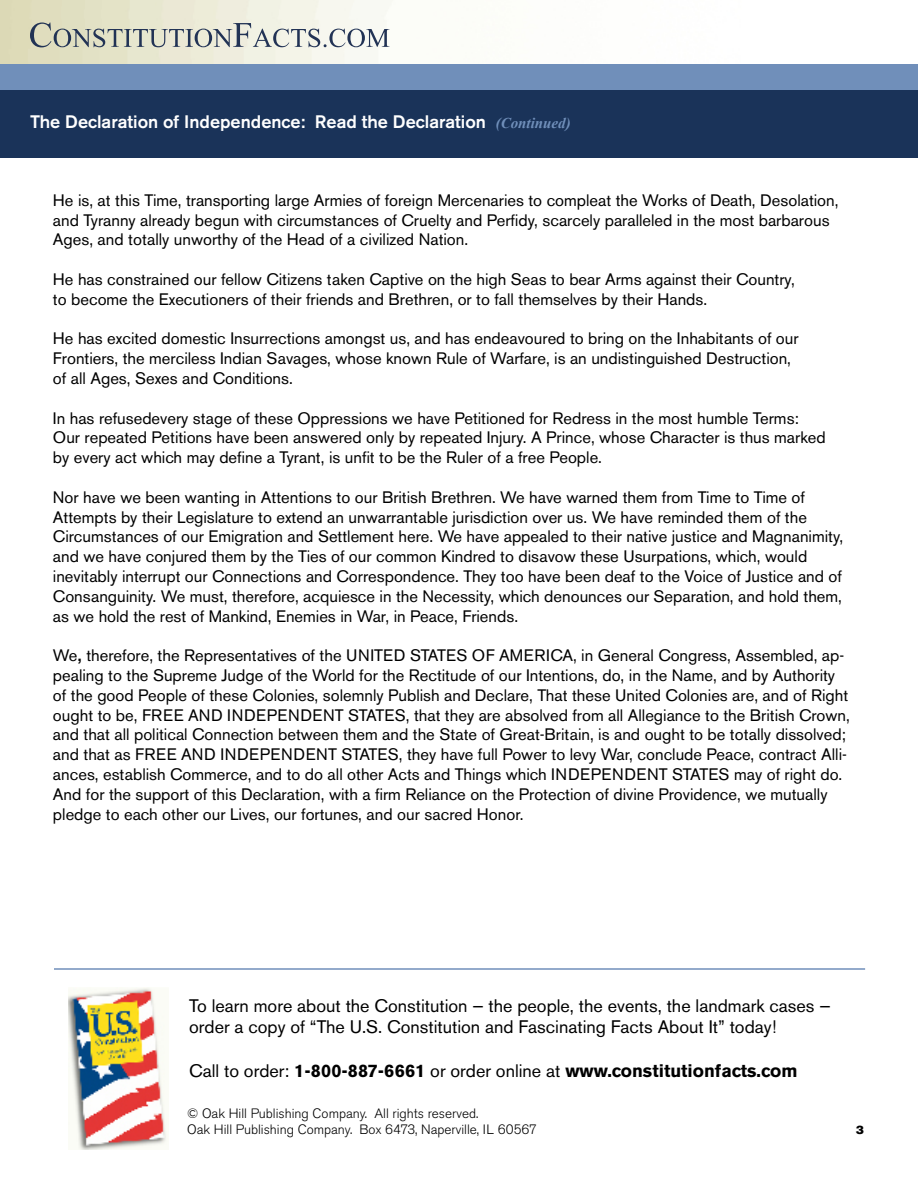
<style>
.page{position:relative;width:918px;height:1188px;background:#fff}
.page>*{position:absolute;margin:0;border:0;box-sizing:border-box;transform-origin:0 0}
.t1{font:18px/21.6px "Akzidenz Grotesk BE";color:#000}
.t2{font:700 18px "Akzidenz Grotesk BE";color:#000}
.t3{font:500 18px "Akzidenz Grotesk BE";color:#fff}
.t4{font:16.5px/19.8px "Akzidenz Grotesk BE";color:#000}
.t5{font:300 13.5px/16.2px "Akzidenz Grotesk BE";color:#000}
.t6{font:12px "Akzidenz Grotesk BE Super";color:#000}
.s1{font-family:"Times New Roman";font-weight:700;font-style:italic;font-size:15px;color:#708fba}
.s2{font-family:"Arial";font-weight:700}
.s3{font-weight:400}
</style>
<div class="page">
<div style="left:1px;top:85px;width:917px;height:73px;background:#1a3359"></div>
<div style="left:0;top:64px;width:918px;height:26px;background:#708fba"></div>
<svg style="left:30px;top:22px;width:359px;height:25px;background:#c4c7bf"></svg>
<img style="left:69px;top:987px;width:98px;height:162px">
<hr style="left:54px;top:968px;width:811px;height:2px;background:#708fba">
<p class="t3" style="left:30px;top:110px;width:542px">The Declaration of Independence: Read the Declaration <span class="s1">(Continued)</span></p>
<p class="t4" style="left:53px;top:190px;width:787px">He is, at this Time, transporting large Armies of foreign Mercenaries to compleat the Works of Death, Desolation, and Tyranny already begun with circumstances of Cruelty and Perfidy, scarcely paralleled in the most barbarous<br>Ages, and totally unworthy of the Head of a civilized Nation.</p>
<p class="t4" style="left:53px;top:269px;width:743px">He has constrained our fellow Citizens taken Captive on the high Seas to bear Arms against their Country, to become the Executioners of their friends and Brethren, or to fall themselves by their Hands.</p>
<p class="t4" style="left:53px;top:329px;width:747px">He has excited domestic Insurrections amongst us, and has endeavoured to bring on the Inhabitants of our<br>Frontiers, the merciless Indian Savages, whose known Rule of Warfare, is an undistinguished Destruction, of all Ages, Sexes and Conditions.</p>
<p class="t4" style="left:53px;top:408px;width:774px">In has refusedevery stage of these Oppressions we have Petitioned for Redress in the most humble Terms:<br>Our repeated Petitions have been answered only by repeated Injury. A Prince, whose Character is thus marked by every act which may define a Tyrant, is unfit to be the Ruler of a free People.</p>
<p class="t4" style="left:53px;top:487px;width:792px">Nor have we been wanting in Attentions to our British Brethren. We have warned them from Time to Time of Attempts by their Legislature to extend an unwarrantable jurisdiction over us. We have reminded them of the Circumstances of our Emigration and Settlement here. We have appealed to their native justice and Magnanimity, and we have conjured them by the Ties of our common Kindred to disavow these Usurpations, which, would inevitably interrupt our Connections and Correspondence. They too have been deaf to the Voice of Justice and of Consanguinity. We must, therefore, acquiesce in the Necessity, which denounces our Separation, and hold them, as we hold the rest of Mankind, Enemies in War, in Peace, Friends.</p>
<p class="t4" style="left:53px;top:646px;width:799px">We<span class="s2">,</span> therefore, the Representatives of the UNITED STATES OF AMERICA, in General Congress, Assembled, ap&shy;pealing to the Supreme Judge of the World for the Rectitude of our Intentions, do, in the Name, and by Authority of the good People of these Colonies, solemnly Publish and Declare, That these United Colonies are, and of Right ought to be, FREE AND INDEPENDENT STATES, that they are absolved from all Allegiance to the British Crown, and that all political Connection between them and the State of Great-Britain, is and ought to be totally dissolved; and that as FREE AND INDEPENDENT STATES, they have full Power to levy War, conclude Peace, contract Alli&shy;ances, establish Commerce, and to do all other Acts and Things which INDEPENDENT STATES may of right do.<br>And for the support of this Declaration, with a firm Reliance on the Protection of divine Providence, we mutually pledge to each other our Lives, our fortunes, and our sacred Honor.</p>
<p class="t1" style="left:189px;top:995px;width:643px">To learn more about the Constitution — the people, the events, the landmark cases — order a copy of “The U.S. Constitution and Fascinating Facts About It” today!</p>
<p class="t2" style="left:189px;top:1060px;width:610px"><span class="s3">Call to order:</span> 1-800-887-6661 <span class="s3">or order online at</span> www.constitutionfacts.com</p>
<p class="t5" style="left:187px;top:1105px;width:351px">© Oak Hill Publishing Company. All rights reserved.<br>Oak Hill Publishing Company. Box 6473, Naperville, IL 60567</p>
<p class="t6" style="left:856px;top:1123px;width:9px">3</p>
</div>
